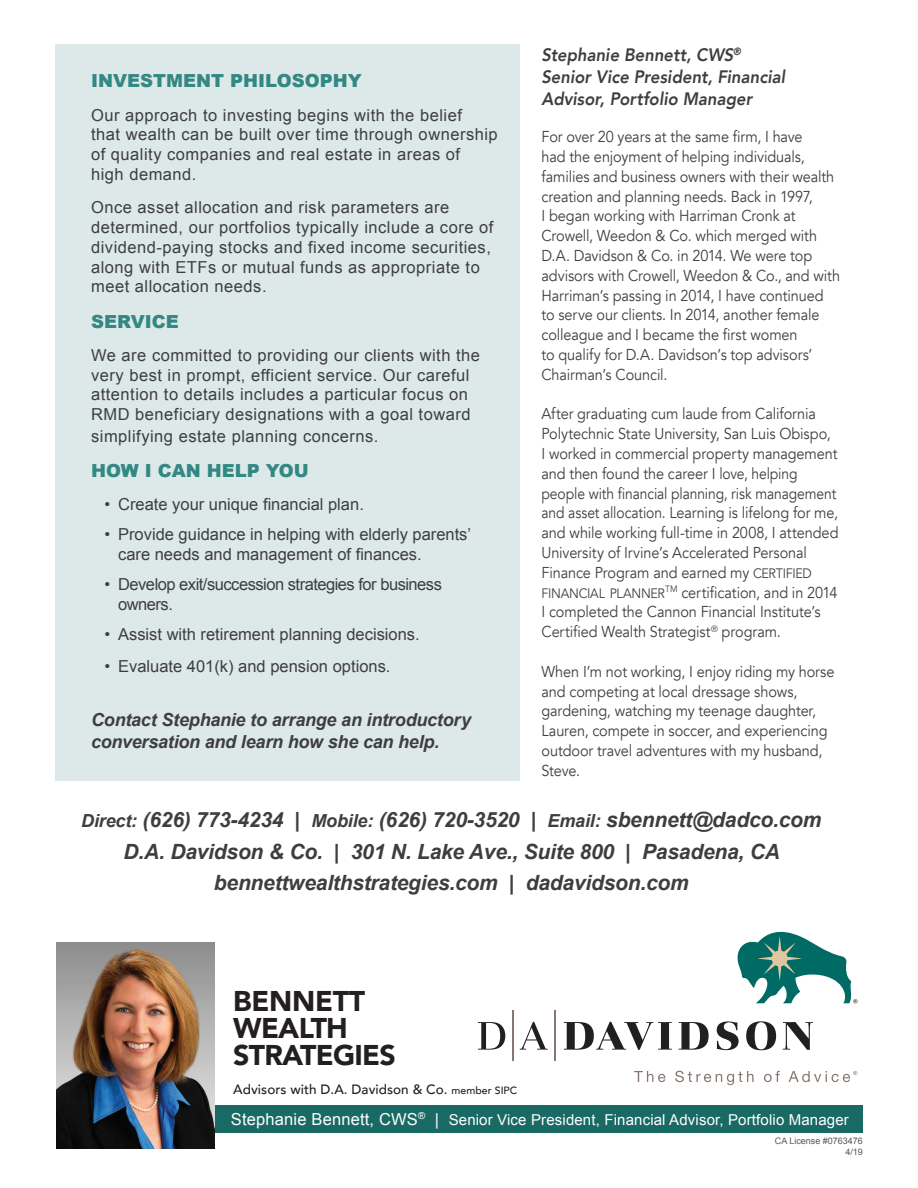
<style>
.page{position:relative;width:918px;height:1188px;background:#fff}
.page>*{position:absolute;margin:0;border:0;box-sizing:border-box;transform-origin:0 0}
.t1{font:900 28.5px/27px "Avenir";letter-spacing:-.025em;color:#231f20}
.t2{font:italic 700 21px/31.5px "Arial";letter-spacing:-.01em;color:#3e3e3f;text-align:center}
.t3{font:italic 800 18px/21.6px "Avenir";letter-spacing:.005em;color:#3e3e3f;scale:.92 1}
.t4{font:italic 700 18px/21.6px "Arial";letter-spacing:-.015em;color:#3e3e3f}
.t5{font:900 18px "Arial";color:#338883}
.t6{font:16.5px/19.8px "Arial";letter-spacing:.03em;color:#3e3e3f}
.t7{font:16.5px/19.5px "Arial";color:#3e3e3f}
.t8{font:16.5px/19.5px "Arial";letter-spacing:-.03em;color:#3e3e3f}
.t9{font:15.75px/19.8px "Avenir";letter-spacing:-.005em;color:#3e3e3f;scale:.92 1}
.t10{font:15px "Arial";letter-spacing:.01em;color:#fff}
.t11{font:500 13.5px "Avenir";letter-spacing:.005em;color:#231f20}
.t12{font:9px/10.8px "Arial";color:#57585a;text-align:right}
.s1{font-size:13.65px}
.s2{font-size:18px}
.s3{font-size:10.5px}
.s4{font-size:16.5px}
</style>
<div class="page">
<div style="left:56px;top:44px;width:464px;height:737px;background:#dde9e8"></div>
<div style="left:80px;top:1105px;width:783px;height:27px;background:#196a64"></div>
<img style="left:57px;top:943px;width:157px;height:206px">
<svg style="left:634px;top:1071px;width:223px;height:14px"></svg>
<svg style="left:478px;top:1022px;width:27px;height:28px"></svg>
<svg style="left:520px;top:1022px;width:28px;height:28px"></svg>
<svg style="left:564px;top:1022px;width:108px;height:28px"></svg>
<svg style="left:679px;top:1022px;width:30px;height:28px"></svg>
<svg style="left:717px;top:1021px;width:22px;height:29px"></svg>
<svg style="left:746px;top:1021px;width:30px;height:29px"></svg>
<svg style="left:783px;top:1022px;width:30px;height:28px"></svg>
<hr style="left:513px;top:1011px;width:1px;height:50px;background:#867770">
<hr style="left:554px;top:1011px;width:1px;height:50px;background:#867770">
<svg style="left:737px;top:931px;width:121px;height:72px"></svg>
<p class="t3" style="left:542px;top:45px;width:266px">Stephanie Bennett, CWS<sup>®<br></sup>Senior Vice President, Financial<br>Advisor, Portfolio Manager</p>
<p class="t9" style="left:542px;top:127px;width:326px">For over 20 years at the same firm, I have<br>had the enjoyment of helping individuals, families and business owners with their wealth creation and planning needs. Back in 1997,<br>I began working with Harriman Cronk at Crowell, Weedon &amp; Co. which merged with D.A. Davidson &amp; Co. in 2014. We were top advisors with Crowell, Weedon &amp; Co., and with Harriman’s passing in 2014, I have continued to serve our clients. In 2014, another female colleague and I became the first women<br>to qualify for D.A. Davidson’s top advisors’ Chairman’s Council.</p>
<p class="t9" style="left:542px;top:404px;width:324px">After graduating cum laude from California Polytechnic State University, San Luis Obispo, I worked in commercial property management and then found the career I love, helping people with financial planning, risk management and asset allocation. Learning is lifelong for me, and while working full-time in 2008, I attended University of Irvine’s Accelerated Personal Finance Program and earned my <span class="s1">CERTIFIED FINANCIAL PLANNER</span><sup>TM</sup> certification, and in 2014<br>I completed the Cannon Financial Institute’s Certified Wealth Strategist<sup>®</sup> program.</p>
<p class="t9" style="left:542px;top:662px;width:320px">When I’m not working, I enjoy riding my horse and competing at local dressage shows, gardening, watching my teenage daughter, Lauren, compete in soccer, and experiencing outdoor travel adventures with my husband, Steve.</p>
<h2 class="t2" style="left:81px;top:805px;width:742px"><span class="s2">Direct:</span> (626) 773-4234 | <span class="s2">Mobile:</span> (626) 720-3520 | <span class="s2">Email:</span> sbennett@dadco.com<br>D.A. Davidson &amp; Co. | 301 N. Lake Ave., Suite 800 | Pasadena, CA bennettwealthstrategies.com | dadavidson.com</h2>
<p class="t5" style="left:91px;top:68px;width:272px">INVESTMENT PHILOSOPHY</p>
<p class="t6" style="left:91px;top:105px;width:408px">Our approach to investing begins with the belief<br>that wealth can be built over time through ownership of quality companies and real estate in areas of<br>high demand.</p>
<p class="t6" style="left:91px;top:198px;width:404px">Once asset allocation and risk parameters are determined, our portfolios typically include a core of dividend-paying stocks and fixed income securities, along with ETFs or mutual funds as appropriate to meet allocation needs.</p>
<p class="t5" style="left:91px;top:308px;width:89px">SERVICE</p>
<p class="t6" style="left:91px;top:345px;width:390px">We are committed to providing our clients with the very best in prompt, efficient service. Our careful attention to details includes a particular focus on RMD beneficiary designations with a goal toward</p>
<p class="t6" style="left:91px;top:426px;width:289px">simplifying estate planning concerns.</p>
<p class="t5" style="left:91px;top:457px;width:219px">HOW I CAN HELP YOU</p>
<p class="t7" style="left:105px;top:495px;width:261px">• Create your unique financial plan.</p>
<p class="t7" style="left:118px;top:525px;width:355px;text-indent:-13px">• Provide guidance in helping with elderly parents’ care needs and management of finances.</p>
<p class="t8" style="left:118px;top:575px;width:325px;text-indent:-13px">• Develop exit/succession strategies for business owners.</p>
<p class="t7" style="left:105px;top:624px;width:317px">• Assist with retirement planning decisions.</p>
<p class="t7" style="left:105px;top:657px;width:287px">• Evaluate 401(k) and pension options.</p>
<p class="t4" style="left:91px;top:710px;width:381px">Contact Stephanie to arrange an introductory conversation and learn how she can help.</p>
<h1 class="t1" style="left:233px;top:987px;width:164px">BENNETT<br>WEALTH<br>STRATEGIES</h1>
<p class="t11" style="left:233px;top:1077px;width:286px">Advisors with D.A. Davidson &amp; Co. <span class="s3">member SIPC</span></p>
<p class="t10" style="left:231px;top:1110px;width:619px"><span class="s4">Stephanie Bennett, CWS</span><sup>®</sup> <span class="s4">|</span> Senior Vice President, Financial Advisor, Portfolio Manager</p>
<p class="t12" style="left:775px;top:1135px;width:90px">CA License #0763476<br>4/19</p>
</div>
